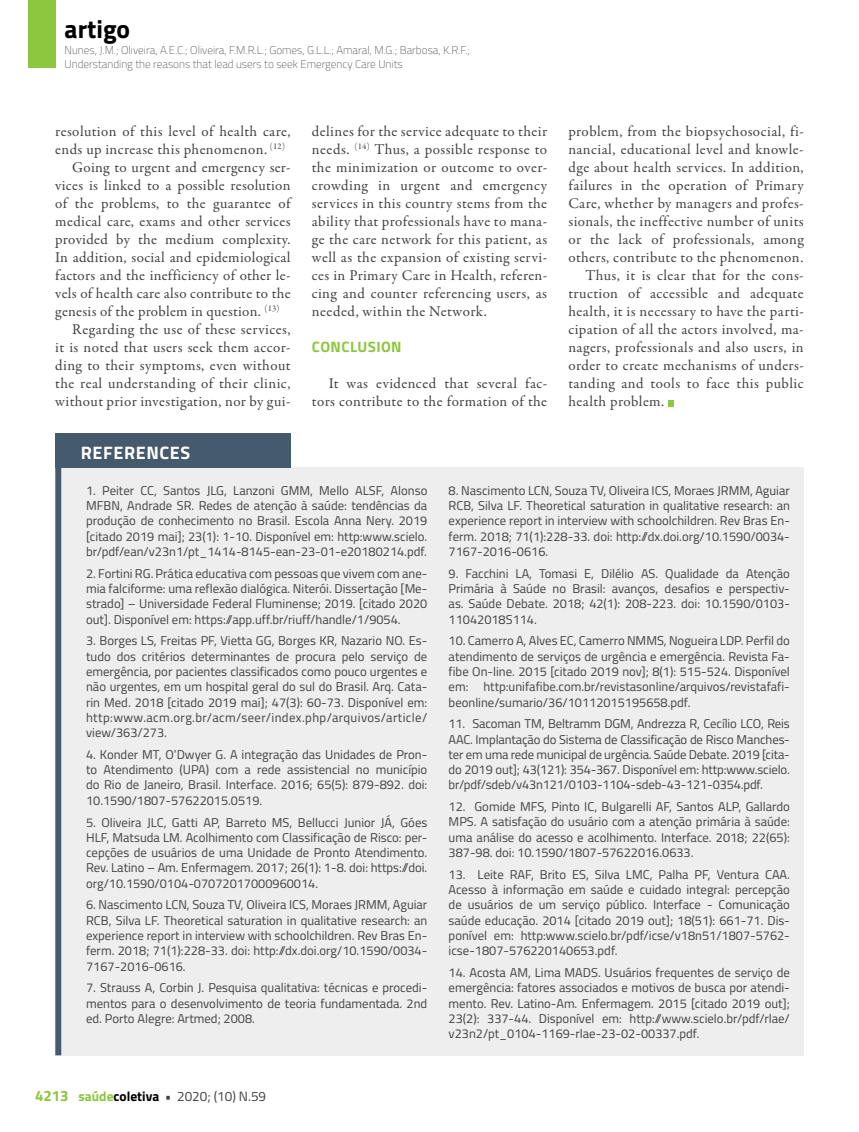
<style>
.page{position:relative;width:859px;height:1132px;background:#fff}
.page>*{position:absolute;margin:0;border:0;box-sizing:border-box;transform-origin:0 0}
.t1{font:700 25.5px "Titillium";color:#000}
.t2{font:700 18px "Titillium";letter-spacing:.035em;color:#fff}
.t3{font:15px/18px "Garamond Premr Pro";letter-spacing:.025em;color:#414042;text-align:justify}
.t4{font:700 15px "Titillium";letter-spacing:.03em;color:#8dc63f}
.t5{font:13.5px "Titillium";color:#414042}
.t6{font:12.75px/15.3px "Titillium";color:#414042;text-align:justify}
.t7{font:100 11.25px/13.5px "Titillium";color:#414042}
.s1{font-weight:700;font-size:15px;color:#8dc63f}
.s2{font-weight:700;color:#8dc63f}
.s3{font-weight:700;color:#000}
.s4{font-weight:700}
</style>
<div class="page">
<div style="left:28px;top:0;width:27px;height:68px;background:#8dc63f"></div>
<svg style="left:668px;top:400px;width:6px;height:6px"></svg>
<div style="left:61px;top:467px;width:743px;height:587px;background:#eeeeef"></div>
<div style="left:55px;top:433px;width:236px;height:35px;background:#455a6c"></div>
<div style="left:55px;top:449px;width:6px;height:605px;background:#455a6c"></div>
<h1 class="t1" style="left:65px;top:10px;width:67px">artigo</h1>
<p class="t7" style="left:65px;top:43px;width:407px">Nunes, J.M.; Oliveira, A.E.C.; Oliveira, F.M.R.L.; Gomes, G.L.L.; Amaral, M.G.; Barbosa, K.R.F.;<br>Understanding the reasons that lead users to seek Emergency Care Units</p>
<p class="t3" style="left:55px;top:122px;width:237px">resolution of this level of health care,</p>
<p class="t3" style="left:55px;top:140px;width:231px">ends up increase this phenomenon. <sup>(12)</sup></p>
<p class="t3" style="left:72px;top:158px;width:220px">Going to urgent and emergency ser-</p>
<p class="t3" style="left:55px;top:176px;width:237px">vices is linked to a possible resolution</p>
<p class="t3" style="left:55px;top:194px;width:237px">of the problems, to the guarantee of</p>
<p class="t3" style="left:55px;top:212px;width:237px">medical care, exams and other services</p>
<p class="t3" style="left:55px;top:230px;width:237px">provided by the medium complexity.</p>
<p class="t3" style="left:55px;top:248px;width:237px">In addition, social and epidemiological</p>
<p class="t3" style="left:55px;top:266px;width:237px">factors and the inefficiency of other le-</p>
<p class="t3" style="left:55px;top:284px;width:237px">vels of health care also contribute to the</p>
<p class="t3" style="left:55px;top:302px;width:226px">genesis of the problem in question. <sup>(13)</sup></p>
<p class="t3" style="left:72px;top:320px;width:220px">Regarding the use of these services,</p>
<p class="t3" style="left:55px;top:338px;width:237px">it is noted that users seek them accor-</p>
<p class="t3" style="left:55px;top:356px;width:237px">ding to their symptoms, even without</p>
<p class="t3" style="left:55px;top:374px;width:237px">the real understanding of their clinic,</p>
<p class="t3" style="left:55px;top:392px;width:237px">without prior investigation, nor by gui-</p>
<p class="t3" style="left:312px;top:122px;width:237px">delines for the service adequate to their needs. <sup>(14)</sup> Thus, a possible response to the minimization or outcome to over&shy;crowding in urgent and emergency services in this country stems from the ability that professionals have to mana&shy;ge the care network for this patient, as well as the expansion of existing servi&shy;ces in Primary Care in Health, referen&shy;cing and counter referencing users, as needed, within the Network.</p>
<p class="t4" style="left:312px;top:335px;width:91px">CONCLUSION</p>
<p class="t3" style="left:312px;top:374px;width:237px;text-align:right">It was evidenced that several fac&shy;tors contribute to the formation of the</p>
<p class="t3" style="left:568px;top:122px;width:237px">problem, from the biopsychosocial, fi-</p>
<p class="t3" style="left:568px;top:140px;width:237px">nancial, educational level and knowle-</p>
<p class="t3" style="left:568px;top:158px;width:237px">dge about health services. In addition,</p>
<p class="t3" style="left:568px;top:176px;width:237px">failures in the operation of Primary</p>
<p class="t3" style="left:568px;top:194px;width:237px">Care, whether by managers and profes-</p>
<p class="t3" style="left:568px;top:212px;width:237px">sionals, the ineffective number of units</p>
<p class="t3" style="left:568px;top:230px;width:237px">or the lack of professionals, among</p>
<p class="t3" style="left:568px;top:248px;width:237px">others, contribute to the phenomenon.</p>
<p class="t3" style="left:585px;top:266px;width:220px">Thus, it is clear that for the cons-</p>
<p class="t3" style="left:568px;top:284px;width:237px">truction of accessible and adequate</p>
<p class="t3" style="left:568px;top:302px;width:237px">health, it is necessary to have the parti-</p>
<p class="t3" style="left:568px;top:320px;width:237px">cipation of all the actors involved, ma-</p>
<p class="t3" style="left:568px;top:338px;width:237px">nagers, professionals and also users, in</p>
<p class="t3" style="left:568px;top:356px;width:237px">order to create mechanisms of unders-</p>
<p class="t3" style="left:568px;top:374px;width:237px">tanding and tools to face this public</p>
<p class="t3" style="left:568px;top:392px;width:97px">health problem.</p>
<h2 class="t2" style="left:81px;top:438px;width:111px">REFERENCES</h2>
<p class="t6" style="left:86px;top:482px;width:343px">1. Peiter CC, Santos JLG, Lanzoni GMM, Mello ALSF, Alonso MFBN, Andrade SR. Redes de atenção à saúde: tendências da produção de conhecimento no Brasil. Escola Anna Nery. 2019 [citado 2019 mai]; 23(1): 1-10. Disponível em: http:www.scielo. br/pdf/ean/v23n1/pt_1414-8145-ean-23-01-e20180214.pdf.</p>
<p class="t6" style="left:86px;top:564px;width:343px">2. Fortini RG. Prática educativa com pessoas que vivem com ane&shy;mia falciforme: uma reflexão dialógica. Niterói. Dissertação [Me&shy;strado] – Universidade Federal Fluminense; 2019. [citado 2020 out]. Disponível em: https://app.uff.br/riuff/handle/1/9054.</p>
<p class="t6" style="left:86px;top:632px;width:343px">3. Borges LS, Freitas PF, Vietta GG, Borges KR, Nazario NO. Es&shy;tudo dos critérios determinantes de procura pelo serviço de emergência, por pacientes classificados como pouco urgentes e não urgentes, em um hospital geral do sul do Brasil. Arq. Cata&shy;rin Med. 2018 [citado 2019 mai]; 47(3): 60-73. Disponível em: http:www.acm.org.br/acm/seer/index.php/arquivos/article/ view/363/273.</p>
<p class="t6" style="left:86px;top:745px;width:343px">4. Konder MT, O’Dwyer G. A integração das Unidades de Pron&shy;to Atendimento (UPA) com a rede assistencial no município do Rio de Janeiro, Brasil. Interface. 2016; 65(5): 879-892. doi:<br>10.1590/1807-57622015.0519.</p>
<p class="t6" style="left:86px;top:813px;width:343px">5. Oliveira JLC, Gatti AP, Barreto MS, Bellucci Junior JÁ, Góes HLF, Matsuda LM. Acolhimento com Classificação de Risco: per&shy;cepções de usuários de uma Unidade de Pronto Atendimento.<br>Rev. Latino – Am. Enfermagem. 2017; 26(1): 1-8. doi: https://doi. org/10.1590/0104-07072017000960014.</p>
<p class="t6" style="left:86px;top:896px;width:343px">6. Nascimento LCN, Souza TV, Oliveira ICS, Moraes JRMM, Aguiar RCB, Silva LF. Theoretical saturation in qualitative research: an experience report in interview with schoolchildren. Rev Bras En&shy;ferm. 2018; 71(1):228-33. doi: http://dx.doi.org/10.1590/0034- 7167-2016-0616.</p>
<p class="t6" style="left:86px;top:979px;width:343px">7. Strauss A, Corbin J. Pesquisa qualitativa: técnicas e procedi&shy;mentos para o desenvolvimento de teoria fundamentada. 2nd ed. Porto Alegre: Artmed; 2008.</p>
<p class="t5" style="left:35px;top:1086px;width:233px"><span class="s1">4213</span> <span class="s2">saúde</span><span class="s3">coletiva</span> <span class="s4">•</span> 2020; (10) N.59</p>
<p class="t6" style="left:449px;top:482px;width:343px">8. Nascimento LCN, Souza TV, Oliveira ICS, Moraes JRMM, Aguiar RCB, Silva LF. Theoretical saturation in qualitative research: an experience report in interview with schoolchildren. Rev Bras En&shy;ferm. 2018; 71(1):228-33. doi: http://dx.doi.org/10.1590/0034- 7167-2016-0616.</p>
<p class="t6" style="left:449px;top:564px;width:343px">9. Facchini LA, Tomasi E, Dilélio AS. Qualidade da Atenção Primária à Saúde no Brasil: avanços, desafios e perspectiv&shy;as. Saúde Debate. 2018; 42(1): 208-223. doi: 10.1590/0103- 11042018S114.</p>
<p class="t6" style="left:449px;top:632px;width:343px">10. Camerro A, Alves EC, Camerro NMMS, Nogueira LDP. Perfil do atendimento de serviços de urgência e emergência. Revista Fa&shy;fibe On-line. 2015 [citado 2019 nov]; 8(1): 515-524. Disponível em: http:unifafibe.com.br/revistasonline/arquivos/revistafafi&shy;beonline/sumario/36/10112015195658.pdf.</p>
<p class="t6" style="left:449px;top:715px;width:343px">11. Sacoman TM, Beltramm DGM, Andrezza R, Cecílio LCO, Reis AAC. Implantação do Sistema de Classificação de Risco Manches&shy;ter em uma rede municipal de urgência. Saúde Debate. 2019 [cita&shy;do 2019 out]; 43(121): 354-367. Disponível em: http:www.scielo. br/pdf/sdeb/v43n121/0103-1104-sdeb-43-121-0354.pdf.</p>
<p class="t6" style="left:449px;top:798px;width:343px">12. Gomide MFS, Pinto IC, Bulgarelli AF, Santos ALP, Gallardo MPS. A satisfação do usuário com a atenção primária à saúde: uma análise do acesso e acolhimento. Interface. 2018; 22(65):<br>387-98. doi: 10.1590/1807-57622016.0633.</p>
<p class="t6" style="left:449px;top:865px;width:343px">13. Leite RAF, Brito ES, Silva LMC, Palha PF, Ventura CAA.<br>Acesso à informação em saúde e cuidado integral: percepção de usuários de um serviço público. Interface - Comunicação saúde educação. 2014 [citado 2019 out]; 18(51): 661-71. Dis&shy;ponível em: http:www.scielo.br/pdf/icse/v18n51/1807-5762- icse-1807-576220140653.pdf.</p>
<p class="t6" style="left:449px;top:963px;width:343px">14. Acosta AM, Lima MADS. Usuários frequentes de serviço de emergência: fatores associados e motivos de busca por atendi&shy;mento. Rev. Latino-Am. Enfermagem. 2015 [citado 2019 out]; 23(2): 337-44. Disponível em: http://www.scielo.br/pdf/rlae/ v23n2/pt_0104-1169-rlae-23-02-00337.pdf.</p>
</div>
